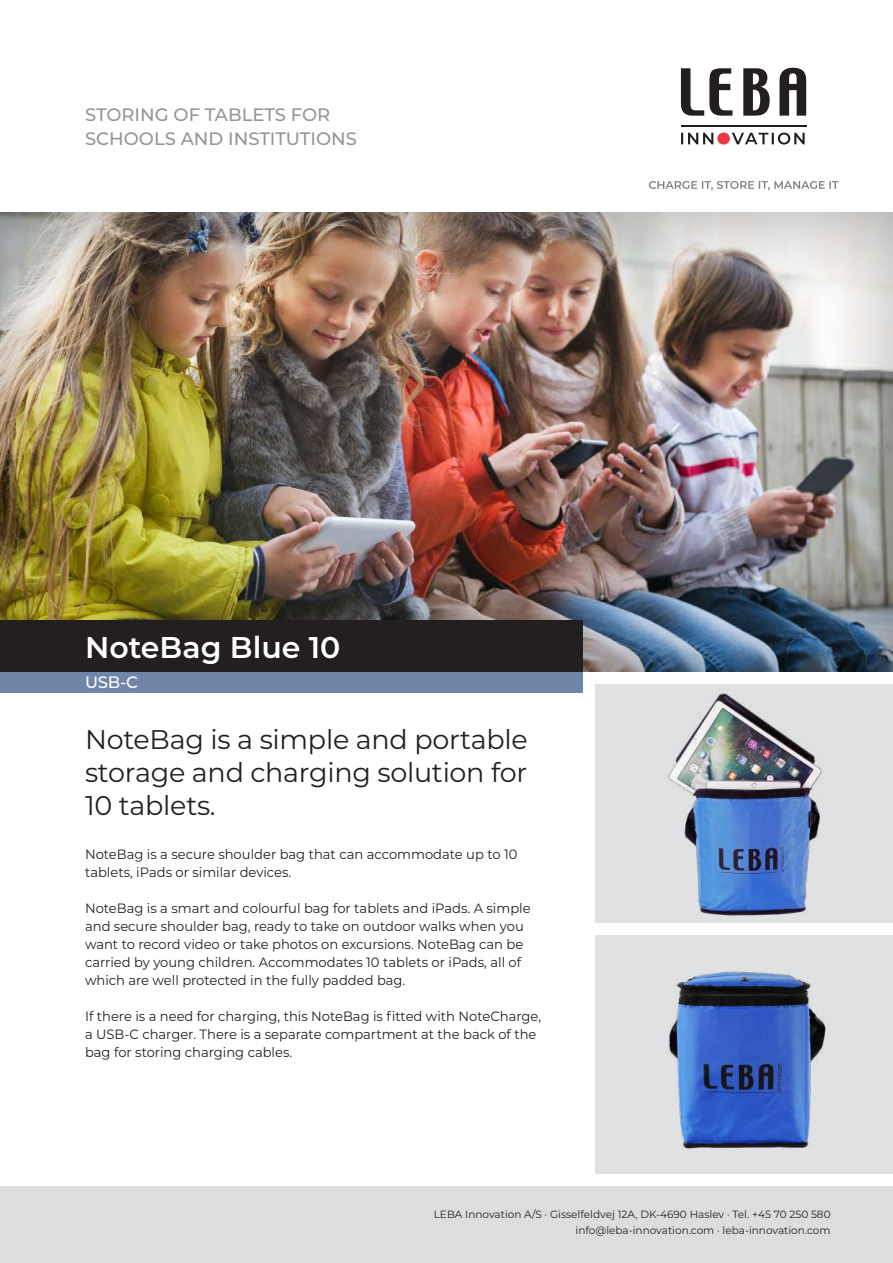
<style>
.page{position:relative;width:893px;height:1263px;background:#fff}
.page>*{position:absolute;margin:0;border:0;box-sizing:border-box;transform-origin:0 0}
.t1{font:600 30px "Montserrat";color:#fff}
.t2{font:27px/33px "Montserrat";letter-spacing:-.01em;color:#231f20;text-align:justify}
.t3{font:500 18px/24px "Montserrat";color:#939598}
.t4{font:500 16.5px "Montserrat";color:#fff}
.t5{font:13.5px/18px "Montserrat";color:#231f20}
.t6{font:10.5px/16.5px "Montserrat";color:#231f20;text-align:right}
</style>
<div class="page">
<div style="left:0;top:668px;width:583px;height:25px;background:#7086a9"></div>
<div style="left:0;top:212px;width:893px;height:461px;background:#231f20;opacity:.44"></div>
<div style="left:0;top:1186px;width:893px;height:77px;background:#dcdddf"></div>
<div style="left:0;top:621px;width:583px;height:51px;background:#231f20"></div>
<svg style="left:649px;top:181px;width:189px;height:9px"></svg>
<svg style="left:732px;top:133px;width:73px;height:12px"></svg>
<div style="left:717px;top:133px;width:13px;height:12px;background:#ee3643;border-radius:50%"></div>
<svg style="left:681px;top:133px;width:32px;height:11px"></svg>
<svg style="left:681px;top:68px;width:51px;height:48px"></svg>
<svg style="left:743px;top:68px;width:27px;height:48px"></svg>
<svg style="left:779px;top:68px;width:27px;height:48px"></svg>
<hr style="left:681px;top:126px;width:125px;height:1px;background:#231f20">
<div style="left:595px;top:935px;width:298px;height:239px;background:#e0e1e2"></div>
<img style="left:668px;top:971px;width:158px;height:178px">
<div style="left:595px;top:685px;width:298px;height:238px;background:#e0e1e2"></div>
<img style="left:668px;top:693px;width:154px;height:223px">
<h3 class="t3" style="left:85px;top:102px;width:273px">STORING OF TABLETS FOR<br>SCHOOLS AND INSTITUTIONS</h3>
<h1 class="t1" style="left:85px;top:626px;width:257px">NoteBag Blue 10</h1>
<p class="t4" style="left:85px;top:671px;width:55px">USB-C</p>
<h2 class="t2" style="left:85px;top:722px;width:444px">NoteBag is a simple and portable storage and charging solution for 10 tablets.</h2>
<p class="t5" style="left:85px;top:845px;width:434px">NoteBag is a secure shoulder bag that can accommodate up to 10 tablets, iPads or similar devices.</p>
<p class="t5" style="left:85px;top:899px;width:447px">NoteBag is a smart and colourful bag for tablets and iPads. A simple and secure shoulder bag, ready to take on outdoor walks when you want to record video or take photos on excursions. NoteBag can be carried by young children. Accommodates 10 tablets or iPads, all of which are well protected in the fully padded bag.</p>
<p class="t5" style="left:85px;top:1007px;width:458px">If there is a need for charging, this NoteBag is fitted with NoteCharge, a USB-C charger. There is a separate compartment at the back of the bag for storing charging cables.</p>
<p class="t6" style="left:434px;top:1205px;width:398px">LEBA Innovation A/S · Gisselfeldvej 12A, DK-4690 Haslev · Tel. +45 70 250 580 info@leba-innovation.com · leba-innovation.com</p>
</div>
